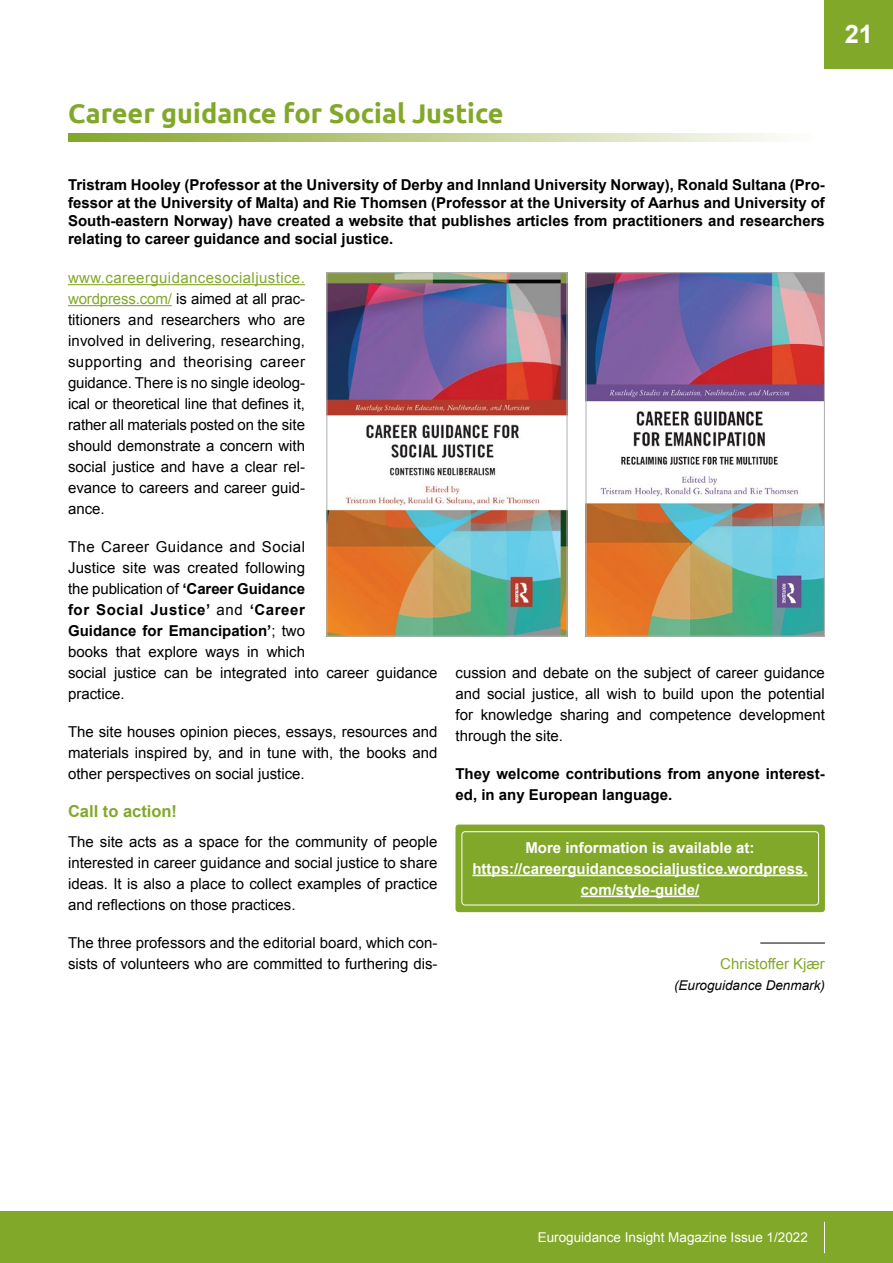
<style>
.page{position:relative;width:893px;height:1263px;background:#fff}
.page>*{position:absolute;margin:0;border:0;box-sizing:border-box;transform-origin:0 0}
.t1{font:700 27px "Ubuntu";color:#82a82a}
.t2{font:700 25.5px "Arial";color:#fff}
.t3{font:700 16.5px "Arial";color:#82a82a}
.t4{font:15px/21px "Arial";color:#000;text-align:justify}
.t5{font:700 15px/18px "Arial";color:#000;text-align:justify}
.t6{font:700 15px/21px "Arial";color:#fff;text-align:center}
.t7{font:15px "Arial";color:#82a82a}
.t8{font:13.5px "Arial";color:#fff}
.t9{font:italic 13.5px "Arial";color:#000}
.s1{color:#82a82a}
.s2{font-weight:700}
</style>
<div class="page">
<div style="left:0;top:1212px;width:893px;height:51px;background:#82a82a"></div>
<div style="left:825px;top:0;width:68px;height:68px;background:#82a82a"></div>
<hr style="left:824px;top:1222px;width:1px;height:31px;background:#fff">
<hr style="left:68px;top:284px;width:237px;height:1px;background:#82a82a">
<hr style="left:68px;top:305px;width:104px;height:1px;background:#82a82a">
<svg style="left:68px;top:133px;width:710px;height:9px;background:#c0ce8f"></svg>
<img style="left:328px;top:274px;width:238px;height:361px">
<div style="left:326px;top:272px;width:242px;height:365px;border:1px solid #b3b2b2"></div>
<img style="left:587px;top:274px;width:236px;height:361px">
<div style="left:585px;top:272px;width:240px;height:365px;border:1px solid #b3b2b2"></div>
<hr style="left:760px;top:942px;width:65px;height:1px;background:#000">
<div style="left:455px;top:824px;width:370px;height:88px;background:#82a82a;border-radius:3px"></div>
<hr style="left:472px;top:875px;width:336px;height:1px;background:#fff">
<hr style="left:581px;top:896px;width:118px;height:1px;background:#fff">
<div style="left:461px;top:831px;width:358px;height:74px;border:1px solid #fff;border-radius:3px"></div>
<h2 class="t2" style="left:845px;top:18px;width:30px">21</h2>
<h1 class="t1" style="left:68px;top:97px;width:437px">Career guidance for Social Justice</h1>
<p class="t5" style="left:68px;top:176px;width:758px">Tristram Hooley (Professor at the University of Derby and Innland University Norway), Ronald Sultana (Pro&shy;fessor at the University of Malta) and Rie Thomsen (Professor at the University of Aarhus and University of South-eastern Norway) have created a website that publishes articles from practitioners and researchers relating to career guidance and social justice.</p>
<p class="t4" style="left:68px;top:267px;width:238px"><span class="s1">www.careerguidancesocialjustice. wordpress.com/</span> is aimed at all prac&shy;titioners and researchers who are involved in delivering, researching, supporting and theorising career guidance. There is no single ideolog&shy;ical or theoretical line that defines it, rather all materials posted on the site should demonstrate a concern with social justice and have a clear rel&shy;evance to careers and career guid&shy;ance.</p>
<p class="t4" style="left:68px;top:536px;width:371px;text-align:left">The Career Guidance and Social<br>Justice site was created following<br>the publication of <span class="s2">‘Career Guidance<br>for Social Justice’</span> and <span class="s2">‘Career<br>Guidance for Emancipation’</span>; two<br>books that explore ways in which<br>social justice can be integrated into career guidance practice.</p>
<p class="t4" style="left:68px;top:721px;width:371px">The site houses opinion pieces, essays, resources and materials inspired by, and in tune with, the books and other perspectives on social justice.</p>
<p class="t3" style="left:68px;top:800px;width:111px">Call to action!</p>
<p class="t4" style="left:68px;top:831px;width:371px">The site acts as a space for the community of people interested in career guidance and social justice to share ideas. It is also a place to collect examples of practice and reflections on those practices.</p>
<p class="t4" style="left:68px;top:932px;width:371px">The three professors and the editorial board, which con&shy;sists of volunteers who are committed to furthering dis-</p>
<p class="t4" style="left:455px;top:662px;width:371px">cussion and debate on the subject of career guidance and social justice, all wish to build upon the potential for knowledge sharing and competence development through the site.</p>
<p class="t5" style="left:455px;top:764px;width:371px;line-height:21px">They welcome contributions from anyone interest&shy;ed, in any European language.</p>
<p class="t6" style="left:472px;top:837px;width:337px">More information is available at: https://careerguidancesocialjustice.wordpress. com/style-guide/</p>
<p class="t7" style="left:720px;top:953px;width:106px">Christoffer Kjær</p>
<p class="t9" style="left:674px;top:976px;width:152px">(Euroguidance Denmark)</p>
<p class="t8" style="left:538px;top:1229px;width:272px">Euroguidance Insight Magazine Issue 1/2022</p>
</div>
